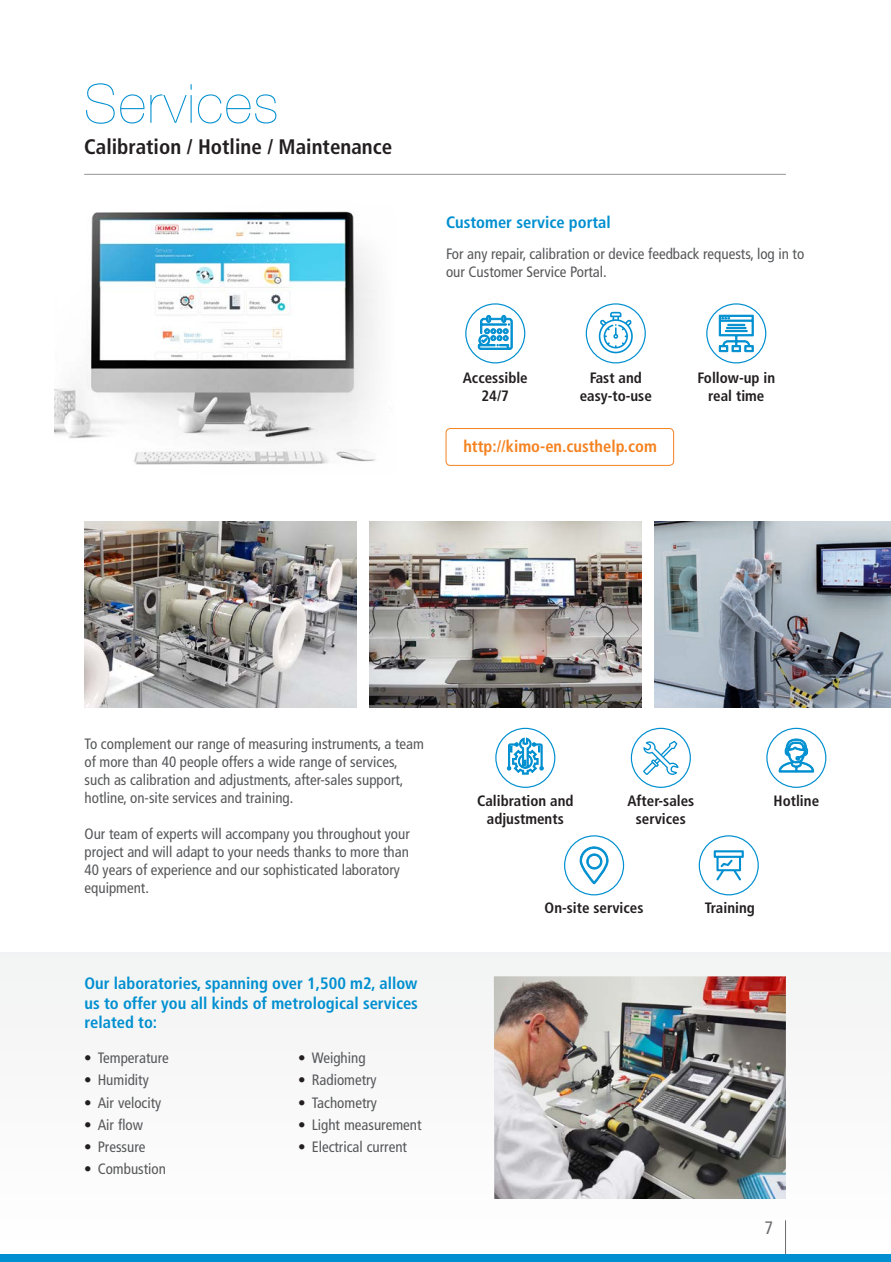
<style>
.page{position:relative;width:891px;height:1262px;background:#fff}
.page>*{position:absolute;margin:0;border:0;box-sizing:border-box;transform-origin:0 0}
.t1{font:200 54px "Helvetica Neue LT Std";letter-spacing:.03em;color:#008fd0}
.t2{font:700 condensed 21px "Frutiger LT Std";color:#231f20}
.t3{font:condensed 18px "Frutiger LT Std";color:#6c6d70}
.t4{font:700 condensed 16.5px/19.8px "Frutiger LT Std";color:#008fd0;text-align:justify}
.t5{font:700 condensed 16.5px "Frutiger LT Std";color:#f58220}
.t6{font:condensed 15px/18px "Frutiger LT Std";color:#57585a}
.t7{font:700 condensed 15px/18px "Frutiger LT Std";color:#231f20;text-align:center}
.s1{color:#231f20}
</style>
<div class="page">
<div style="left:0;top:952px;width:891px;height:301px;background:#f9f9f9"></div>
<hr style="left:785px;top:1219px;width:1px;height:42px;background:#6c6d70">
<div style="left:0;top:1253px;width:891px;height:8px;background:#008fd0"></div>
<hr style="left:84px;top:174px;width:702px;height:1px;background:#939598">
<img style="left:85px;top:521px;width:272px;height:186px">
<img style="left:369px;top:521px;width:272px;height:186px">
<img style="left:654px;top:521px;width:237px;height:186px">
<div style="left:766px;top:727px;width:60px;height:60px;border:1px solid #008fd0;border-radius:50%"></div>
<svg style="left:779px;top:738px;width:35px;height:34px"></svg>
<div style="left:495px;top:727px;width:60px;height:60px;border:1px solid #008fd0;border-radius:50%"></div>
<svg style="left:507px;top:737px;width:37px;height:37px"></svg>
<div style="left:564px;top:835px;width:60px;height:60px;border:1px solid #008fd0;border-radius:50%"></div>
<svg style="left:579px;top:846px;width:30px;height:39px"></svg>
<div style="left:446px;top:428px;width:228px;height:37px;border:1px solid #f58220;border-radius:4px"></div>
<img style="left:54px;top:211px;width:397px;height:255px">
<img style="left:494px;top:976px;width:292px;height:222px">
<svg style="left:707px;top:304px;width:59px;height:59px"></svg>
<div style="left:706px;top:303px;width:60px;height:60px;border:1px solid #008fd0;border-radius:50%"></div>
<svg style="left:719px;top:315px;width:34px;height:37px"></svg>
<div style="left:725px;top:330px;width:22px;height:2px;border:1px solid #008fd0"></div>
<div style="left:465px;top:303px;width:60px;height:60px;border:1px solid #008fd0;border-radius:50%"></div>
<svg style="left:478px;top:315px;width:35px;height:34px"></svg>
<div style="left:586px;top:303px;width:60px;height:60px;border:1px solid #008fd0;border-radius:50%"></div>
<svg style="left:599px;top:312px;width:34px;height:41px"></svg>
<div style="left:699px;top:835px;width:60px;height:60px;border:1px solid #008fd0;border-radius:50%"></div>
<svg style="left:714px;top:850px;width:30px;height:30px"></svg>
<div style="left:631px;top:727px;width:60px;height:60px;border:1px solid #008fd0;border-radius:50%"></div>
<svg style="left:643px;top:740px;width:35px;height:35px"></svg>
<p class="t1" style="left:84px;top:72px;width:196px">Services</p>
<p class="t2" style="left:84px;top:134px;width:310px">Calibration / Hotline / Maintenance</p>
<p class="t4" style="left:446px;top:212px;width:166px">Customer service portal</p>
<p class="t6" style="left:446px;top:245px;width:360px">For any repair, calibration or device feedback requests, log in to our Customer Service Portal.</p>
<p class="t7" style="left:463px;top:368px;width:67px">Accessible<br>24/7</p>
<p class="t7" style="left:580px;top:368px;width:74px">Fast and easy-to-use</p>
<p class="t7" style="left:697px;top:368px;width:79px">Follow-up in real time</p>
<p class="t5" style="left:463px;top:436px;width:195px">http://kimo-en.custhelp.com</p>
<p class="t6" style="left:85px;top:734px;width:341px">To complement our range of measuring instruments, a team of more than 40 people offers a wide range of services, such as calibration and adjustments, after-sales support, hotline, on-site services and training.</p>
<p class="t6" style="left:85px;top:824px;width:327px">Our team of experts will accompany you throughout your project and will adapt to your needs thanks to more than 40 years of experience and our sophisticated laboratory equipment.</p>
<p class="t4" style="left:85px;top:972px;width:335px">Our laboratories, spanning over 1,500 m2, allow us to offer you all kinds of metrological services related to:</p>
<p class="t6" style="left:84px;top:1048px;width:86px"><span class="s1">•</span> Temperature</p>
<p class="t6" style="left:84px;top:1070px;width:66px"><span class="s1">•</span> Humidity</p>
<p class="t6" style="left:84px;top:1093px;width:79px"><span class="s1">•</span> Air velocity</p>
<p class="t6" style="left:84px;top:1115px;width:60px"><span class="s1">•</span> Air flow</p>
<p class="t6" style="left:84px;top:1137px;width:63px"><span class="s1">•</span> Pressure</p>
<p class="t6" style="left:84px;top:1159px;width:83px"><span class="s1">•</span> Combustion</p>
<p class="t6" style="left:298px;top:1048px;width:69px"><span class="s1">•</span> Weighing</p>
<p class="t6" style="left:298px;top:1070px;width:80px"><span class="s1">•</span> Radiometry</p>
<p class="t6" style="left:298px;top:1093px;width:80px"><span class="s1">•</span> Tachometry</p>
<p class="t6" style="left:298px;top:1115px;width:125px"><span class="s1">•</span> Light measurement</p>
<p class="t6" style="left:298px;top:1137px;width:110px"><span class="s1">•</span> Electrical current</p>
<p class="t7" style="left:477px;top:791px;width:98px">Calibration and adjustments</p>
<p class="t7" style="left:627px;top:791px;width:68px">After-sales services</p>
<p class="t7" style="left:773px;top:791px;width:47px">Hotline</p>
<p class="t7" style="left:545px;top:898px;width:100px">On-site services</p>
<p class="t7" style="left:705px;top:898px;width:51px">Training</p>
<p class="t3" style="left:764px;top:1216px;width:10px">7</p>
</div>
